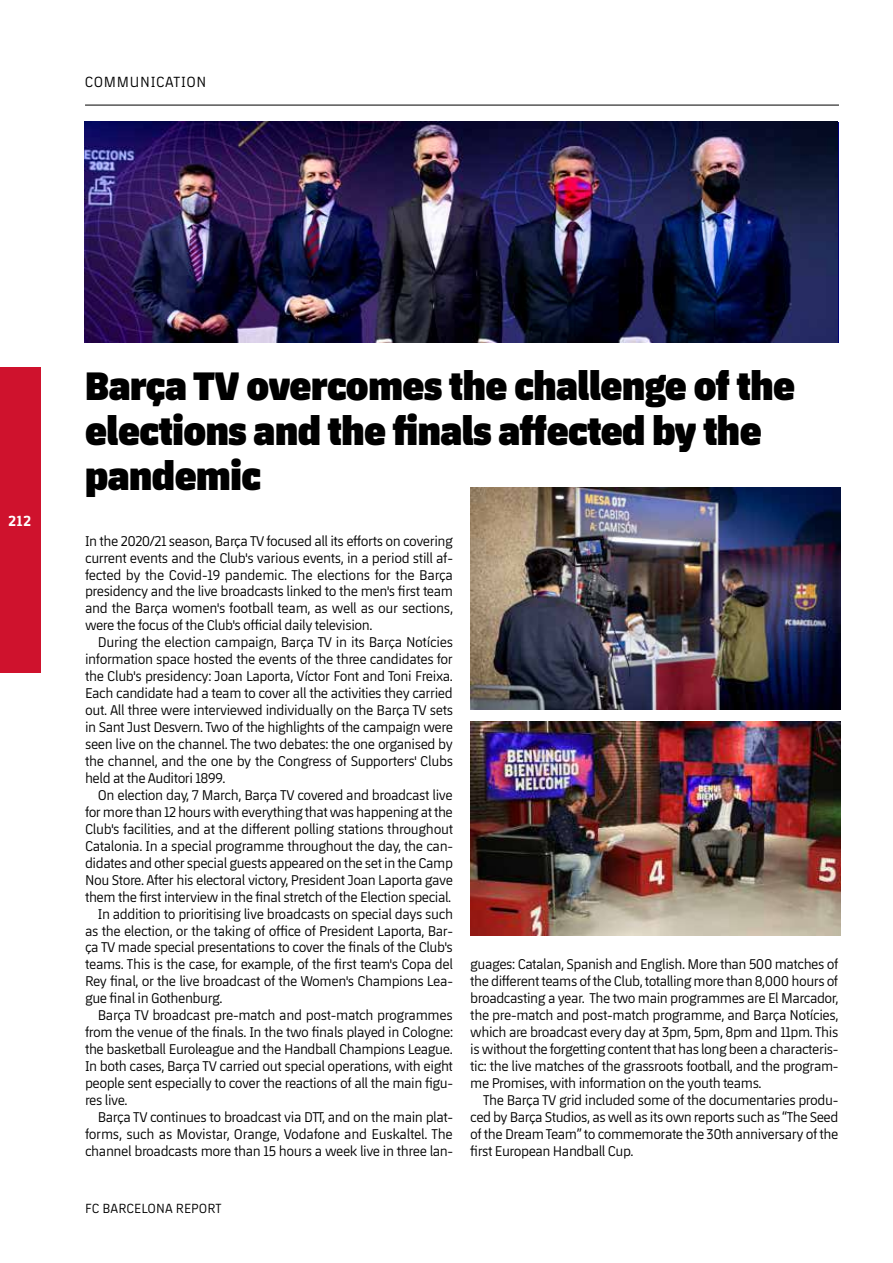
<style>
.page{position:relative;width:893px;height:1263px;background:#fff}
.page>*{position:absolute;margin:0;border:0;box-sizing:border-box;transform-origin:0 0}
.t1{font:800 40.5px/45px "FCBARCELONA";letter-spacing:-.01em;color:#000}
.t2{font:15px "FCBARCELONA";letter-spacing:.045em;color:#000}
.t3{font:700 15px "FCBARCELONA";color:#fff}
.t4{font:14.4px/17px "FCBARCELONA";letter-spacing:-.03em;color:#000;text-align:justify}
.t5{font:13.5px "FCBARCELONA";letter-spacing:.01em;color:#000}
</style>
<div class="page">
<div style="left:0;top:367px;width:40px;height:305px;background:#cf122d"></div>
<img style="left:85px;top:122px;width:752px;height:220px">
<img style="left:470px;top:721px;width:371px;height:214px">
<img style="left:470px;top:488px;width:371px;height:221px">
<hr style="left:85px;top:105px;width:754px;height:1px;background:#000">
<p class="t2" style="left:85px;top:72px;width:123px">COMMUNICATION</p>
<p class="t3" style="left:8px;top:510px;width:24px">212</p>
<h1 class="t1" style="left:85px;top:361px;width:712px">Barça TV overcomes the challenge of the elections and the finals affected by the pandemic</h1>
<p class="t4" style="left:85px;top:531px;width:370px">In the 2020/21 season, Barça TV focused all its efforts on covering current events and the Club's various events, in a period still af&shy;fected by the Covid-19 pandemic. The elections for the Barça presidency and the live broadcasts linked to the men's first team and the Barça women's football team, as well as our sections, were the focus of the Club's official daily television.</p>
<p class="t4" style="left:85px;top:633px;width:370px;text-indent:13px">During the election campaign, Barça TV in its Barça Notícies information space hosted the events of the three candidates for the Club's presidency: Joan Laporta, Víctor Font and Toni Freixa.<br>Each candidate had a team to cover all the activities they carried out. All three were interviewed individually on the Barça TV sets in Sant Just Desvern. Two of the highlights of the campaign were seen live on the channel. The two debates: the one organised by the channel, and the one by the Congress of Supporters' Clubs held at the Auditori 1899.</p>
<p class="t4" style="left:98px;top:786px;width:356px">On election day, 7 March, Barça TV covered and broadcast live</p>
<p class="t4" style="left:85px;top:803px;width:369px">for more than 12 hours with everything that was happening at the</p>
<p class="t4" style="left:85px;top:820px;width:370px">Club's facilities, and at the different polling stations throughout</p>
<p class="t4" style="left:85px;top:837px;width:369px">Catalonia. In a special programme throughout the day, the can-</p>
<p class="t4" style="left:85px;top:854px;width:369px">didates and other special guests appeared on the set in the Camp</p>
<p class="t4" style="left:85px;top:870px;width:369px">Nou Store. After his electoral victory, President Joan Laporta gave</p>
<p class="t4" style="left:85px;top:887px;width:368px">them the first interview in the final stretch of the Election special.</p>
<p class="t4" style="left:98px;top:904px;width:357px">In addition to prioritising live broadcasts on special days such</p>
<p class="t4" style="left:85px;top:921px;width:369px">as the election, or the taking of office of President Laporta, Bar-</p>
<p class="t4" style="left:85px;top:938px;width:369px">ça TV made special presentations to cover the finals of the Club's</p>
<p class="t4" style="left:85px;top:955px;width:369px">teams. This is the case, for example, of the first team's Copa del</p>
<p class="t4" style="left:85px;top:972px;width:369px">Rey final, or the live broadcast of the Women's Champions Lea-</p>
<p class="t4" style="left:85px;top:989px;width:139px">gue final in Gothenburg.</p>
<p class="t4" style="left:98px;top:1006px;width:357px">Barça TV broadcast pre-match and post-match programmes</p>
<p class="t4" style="left:85px;top:1023px;width:369px">from the venue of the finals. In the two finals played in Cologne:</p>
<p class="t4" style="left:85px;top:1040px;width:369px">the basketball Euroleague and the Handball Champions League.</p>
<p class="t4" style="left:85px;top:1057px;width:369px">In both cases, Barça TV carried out special operations, with eight</p>
<p class="t4" style="left:85px;top:1074px;width:369px">people sent especially to cover the reactions of all the main figu-</p>
<p class="t4" style="left:85px;top:1091px;width:44px">res live.</p>
<p class="t4" style="left:98px;top:1108px;width:357px">Barça TV continues to broadcast via DTT, and on the main plat-</p>
<p class="t4" style="left:85px;top:1125px;width:369px">forms, such as Movistar, Orange, Vodafone and Euskaltel. The</p>
<p class="t4" style="left:85px;top:1142px;width:369px">channel broadcasts more than 15 hours a week live in three lan-</p>
<p class="t4" style="left:470px;top:955px;width:370px">guages: Catalan, Spanish and English. More than 500 matches of the different teams of the Club, totalling more than 8,000 hours of broadcasting a year. The two main programmes are El Marcador, the pre-match and post-match programme, and Barça Notícies, which are broadcast every day at 3pm, 5pm, 8pm and 11pm. This is without the forgetting content that has long been a characteris&shy;tic: the live matches of the grassroots football, and the program&shy;me Promises, with information on the youth teams.</p>
<p class="t4" style="left:470px;top:1091px;width:370px;text-indent:13px">The Barça TV grid included some of the documentaries produ&shy;ced by Barça Studios, as well as its own reports such as “The Seed of the Dream Team” to commemorate the 30th anniversary of the first European Handball Cup.</p>
<p class="t5" style="left:85px;top:1199px;width:138px">FC BARCELONA REPORT</p>
</div>
